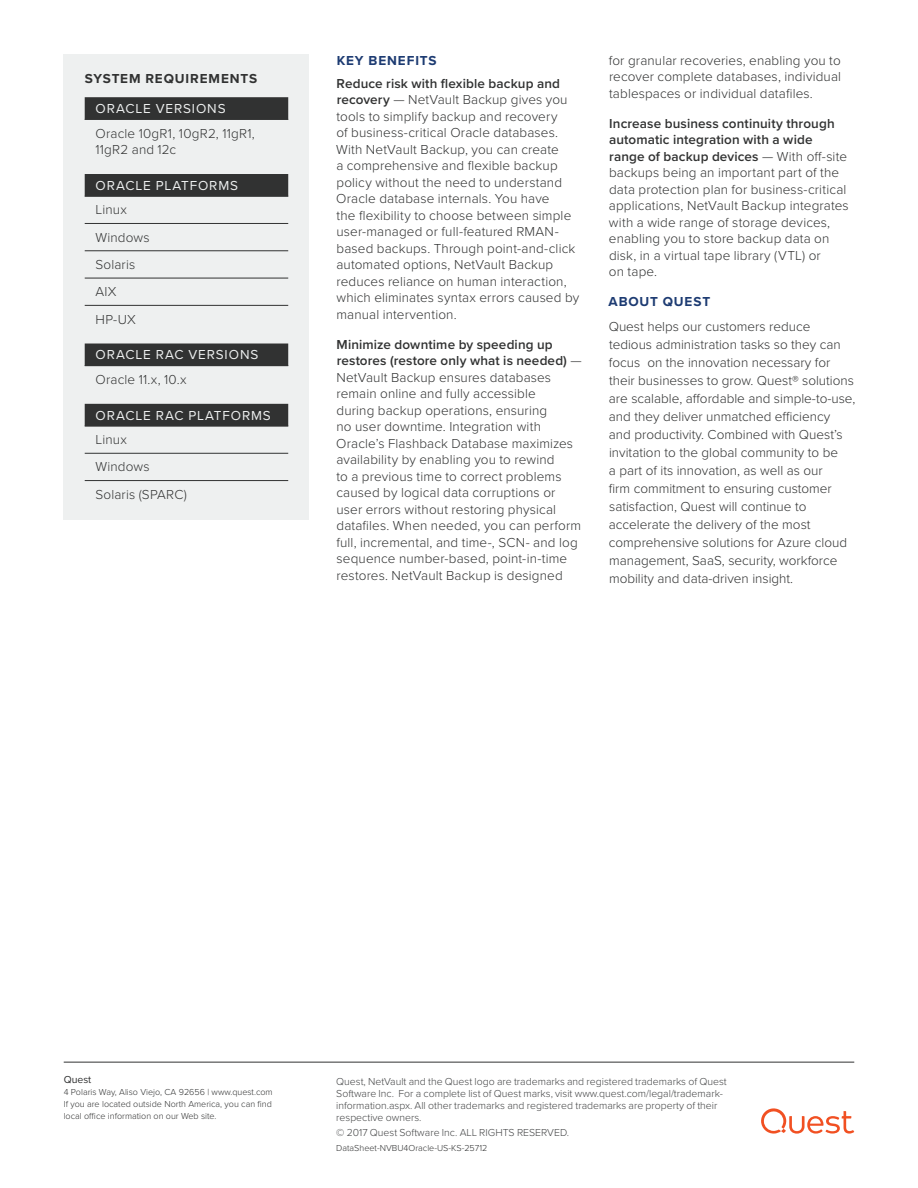
<style>
.page{position:relative;width:918px;height:1188px;background:#fff}
.page>*{position:absolute;margin:0;border:0;box-sizing:border-box;transform-origin:0 0}
.t1{font:300 13.5px/16.5px "Proxima Nova";letter-spacing:.01em;color:#313232}
.t2{font:13.5px "Proxima Nova";letter-spacing:.065em;color:#eef0f0}
.t3{font:700 13.5px "Proxima Nova";letter-spacing:.065em;color:#1d3b72}
.t4{font:700 13.5px "Proxima Nova";letter-spacing:.065em;color:#313232}
.t5{font:300 10.5px/12px "Proxima Nova";color:#434445}
.t6{font:10.5px "Proxima Nova";color:#313232}
.t7{font:300 9px/12px "Proxima Nova";color:#313232;text-align:justify}
.s1{font-weight:600}
</style>
<div class="page">
<hr style="left:64px;top:1062px;width:790px;height:1px;background:#313232">
<svg style="left:761px;top:1108px;width:93px;height:26px"></svg>
<div style="left:64px;top:54px;width:245px;height:466px;background:#eef0f0"></div>
<div style="left:85px;top:97px;width:203px;height:23px;background:#313232"></div>
<div style="left:85px;top:174px;width:203px;height:23px;background:#313232"></div>
<hr style="left:85px;top:223px;width:203px;height:1px;background:#313232">
<hr style="left:85px;top:250px;width:203px;height:1px;background:#313232">
<hr style="left:85px;top:278px;width:203px;height:1px;background:#313232">
<hr style="left:85px;top:305px;width:203px;height:1px;background:#313232">
<div style="left:85px;top:344px;width:203px;height:22px;background:#313232"></div>
<div style="left:85px;top:404px;width:203px;height:22px;background:#313232"></div>
<hr style="left:85px;top:426px;width:203px;height:1px;background:#313232">
<hr style="left:85px;top:453px;width:203px;height:1px;background:#313232">
<hr style="left:85px;top:480px;width:203px;height:1px;background:#313232">
<p class="t4" style="left:85px;top:68px;width:174px">SYSTEM REQUIREMENTS</p>
<p class="t2" style="left:96px;top:98px;width:132px">ORACLE VERSIONS</p>
<p class="t1" style="left:96px;top:124px;width:161px">Oracle 10gR1, 10gR2, 11gR1,<br>11gR2 and 12c</p>
<p class="t2" style="left:96px;top:175px;width:144px">ORACLE PLATFORMS</p>
<p class="t1" style="left:96px;top:196px;width:56px;line-height:27.3px">Linux<br>Windows<br>Solaris<br>AIX<br>HP-UX</p>
<p class="t2" style="left:96px;top:345px;width:164px">ORACLE RAC VERSIONS</p>
<p class="t1" style="left:96px;top:370px;width:93px">Oracle 11.x, 10.x</p>
<p class="t2" style="left:96px;top:405px;width:177px">ORACLE RAC PLATFORMS</p>
<p class="t1" style="left:96px;top:425px;width:93px;line-height:27.3px">Linux<br>Windows<br>Solaris (SPARC)</p>
<p class="t3" style="left:337px;top:50px;width:101px">KEY BENEFITS</p>
<p class="t1" style="left:336px;top:75px;width:245px"><span class="s1">Reduce risk with flexible backup and recovery</span> — NetVault Backup gives you tools to simplify backup and recovery<br>of business-critical Oracle databases.<br>With NetVault Backup, you can create<br>a comprehensive and flexible backup policy without the need to understand Oracle database internals. You have<br>the flexibility to choose between simple user-managed or full-featured RMAN&shy;based backups. Through point-and-click automated options, NetVault Backup reduces reliance on human interaction, which eliminates syntax errors caused by manual intervention.</p>
<p class="t1" style="left:336px;top:336px;width:247px"><span class="s1">Minimize downtime by speeding up restores (restore only what is needed)</span> — NetVault Backup ensures databases remain online and fully accessible<br>during backup operations, ensuring<br>no user downtime. Integration with Oracle’s Flashback Database maximizes availability by enabling you to rewind<br>to a previous time to correct problems caused by logical data corruptions or user errors without restoring physical datafiles. When needed, you can perform full, incremental, and time-, SCN- and log sequence number-based, point-in-time restores. NetVault Backup is designed</p>
<p class="t1" style="left:609px;top:51px;width:234px;text-align:justify">for granular recoveries, enabling you to recover complete databases, individual tablespaces or individual datafiles.</p>
<p class="t1" style="left:609px;top:114px;width:241px"><span class="s1">Increase business continuity through automatic integration with a wide range of backup devices</span> — With off-site backups being an important part of the data protection plan for business-critical applications, NetVault Backup integrates with a wide range of storage devices, enabling you to store backup data on disk, in a virtual tape library (VTL) or<br>on tape.</p>
<p class="t3" style="left:609px;top:291px;width:103px">ABOUT QUEST</p>
<p class="t1" style="left:609px;top:317px;width:248px;line-height:18px">Quest helps our customers reduce tedious administration tasks so they can focus on the innovation necessary for their businesses to grow. Quest® solutions are scalable, affordable and simple-to-use, and they deliver unmatched efficiency and productivity. Combined with Quest’s invitation to the global community to be<br>a part of its innovation, as well as our<br>firm commitment to ensuring customer satisfaction, Quest will continue to accelerate the delivery of the most comprehensive solutions for Azure cloud management, SaaS, security, workforce mobility and data-driven insight.</p>
<p class="t6" style="left:64px;top:1072px;width:29px">Quest</p>
<p class="t7" style="left:64px;top:1086px;width:210px">4 Polaris Way, Aliso Viejo, CA 92656 | www.quest.com If you are located outside North America, you can find local office information on our Web site.</p>
<p class="t5" style="left:336px;top:1076px;width:392px">Quest, NetVault and the Quest logo are trademarks and registered trademarks of Quest Software Inc. For a complete list of Quest marks, visit www.quest.com/legal/trademark&shy;information.aspx. All other trademarks and registered trademarks are property of their respective owners.</p>
<p class="t5" style="left:336px;top:1127px;width:235px">© 2017 Quest Software Inc. ALL RIGHTS RESERVED.</p>
<p class="t7" style="left:336px;top:1142px;width:153px">DataSheet-NVBU4Oracle-US-KS-25712</p>
</div>
